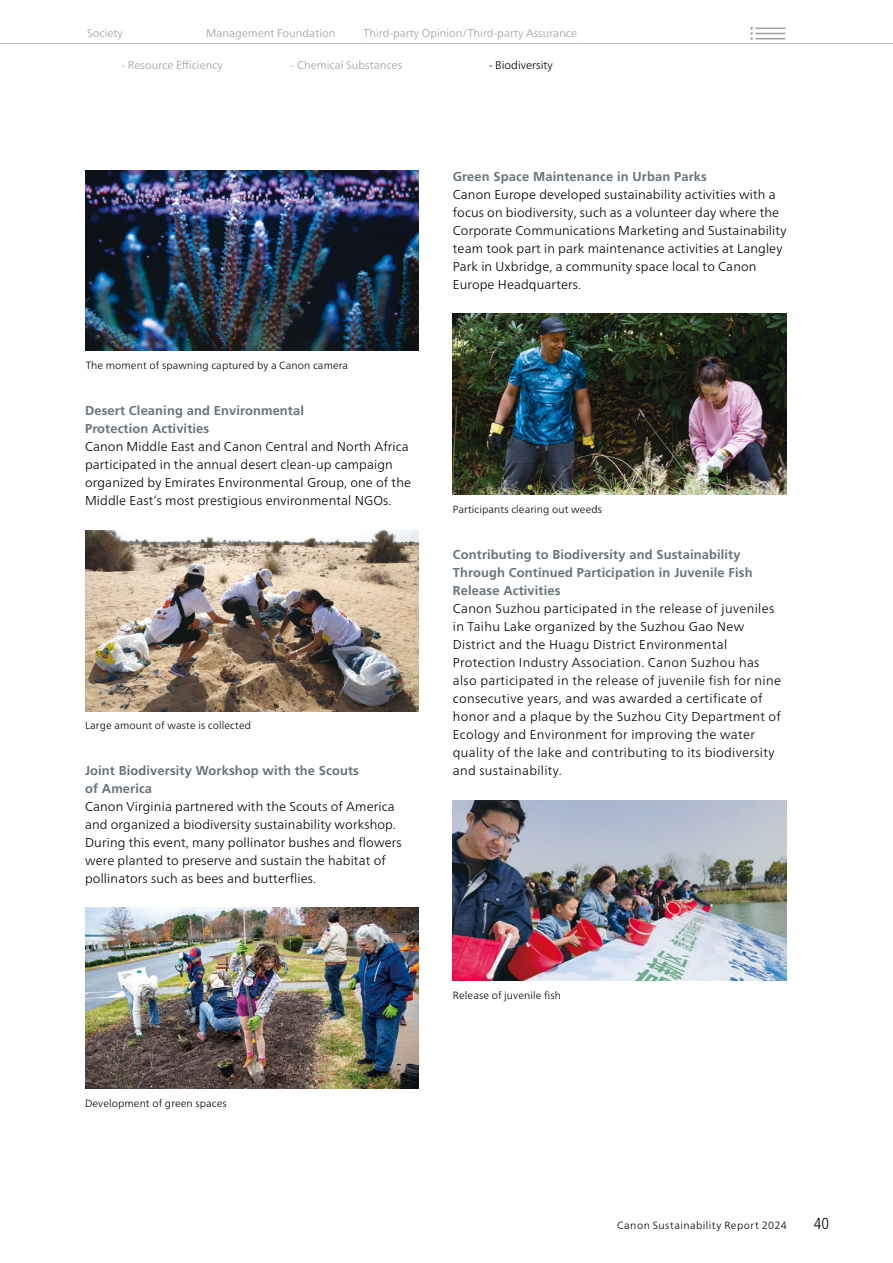
<style>
.page{position:relative;width:893px;height:1263px;background:#fff}
.page>*{position:absolute;margin:0;border:0;box-sizing:border-box;transform-origin:0 0}
.t1{font:300 condensed 15.9px "Frutiger LT Std";color:#000}
.t2{font:300 12.9px/18px "Frutiger Neue LT Pro";letter-spacing:.01em;color:#000}
.t3{font:700 12.9px/18px "Frutiger LT Std";letter-spacing:.01em;color:#67747c}
.t4{font:300 11.25px "Frutiger Neue LT Pro";color:#9fa0a0}
.t5{font:300 11.25px "Frutiger Neue LT Pro";color:#000}
.t6{font:300 10.5px "Frutiger Neue LT Pro";letter-spacing:.01em;color:#000}
.t7{font:300 10.5px "Frutiger Neue LT Pro";letter-spacing:.045em;color:#000}
</style>
<div class="page">
<img style="left:85px;top:530px;width:334px;height:181px">
<img style="left:85px;top:908px;width:334px;height:181px">
<img style="left:453px;top:314px;width:334px;height:181px">
<img style="left:453px;top:800px;width:334px;height:181px">
<img style="left:85px;top:170px;width:334px;height:181px">
<hr style="left:0;top:43px;width:85px;height:1px;background:#b5b6b6">
<hr style="left:85px;top:43px;width:119px;height:1px;background:#b5b6b6">
<hr style="left:204px;top:43px;width:157px;height:1px;background:#b5b6b6">
<hr style="left:361px;top:43px;width:222px;height:1px;background:#b5b6b6">
<hr style="left:583px;top:43px;width:161px;height:1px;background:#b5b6b6">
<hr style="left:744px;top:43px;width:149px;height:1px;background:#b5b6b6">
<svg style="left:750px;top:27px;width:35px;height:13px"></svg>
<p class="t4" style="left:87px;top:26px;width:37px">Society</p>
<p class="t4" style="left:206px;top:26px;width:131px">Management Foundation</p>
<p class="t4" style="left:364px;top:26px;width:215px">Third-party Opinion/Third-party Assurance</p>
<p class="t4" style="left:122px;top:58px;width:103px">- Resource Efficiency</p>
<p class="t4" style="left:291px;top:58px;width:113px">- Chemical Substances</p>
<p class="t5" style="left:489px;top:58px;width:65px">- Biodiversity</p>
<p class="t6" style="left:86px;top:359px;width:264px">The moment of spawning captured by a Canon camera</p>
<p class="t3" style="left:85px;top:401px;width:220px">Desert Cleaning and Environmental<br>Protection Activities</p>
<p class="t2" style="left:85px;top:437px;width:327px">Canon Middle East and Canon Central and North Africa participated in the annual desert clean-up campaign organized by Emirates Environmental Group, one of the Middle East’s most prestigious environmental NGOs.</p>
<p class="t6" style="left:85px;top:719px;width:168px">Large amount of waste is collected</p>
<p class="t3" style="left:85px;top:761px;width:275px">Joint Biodiversity Workshop with the Scouts of America</p>
<p class="t2" style="left:85px;top:797px;width:318px">Canon Virginia partnered with the Scouts of America and organized a biodiversity sustainability workshop.<br>During this event, many pollinator bushes and flowers were planted to preserve and sustain the habitat of pollinators such as bees and butterflies.</p>
<p class="t6" style="left:85px;top:1097px;width:143px">Development of green spaces</p>
<p class="t3" style="left:453px;top:167px;width:256px">Green Space Maintenance in Urban Parks</p>
<p class="t2" style="left:453px;top:185px;width:335px">Canon Europe developed sustainability activities with a focus on biodiversity, such as a volunteer day where the Corporate Communications Marketing and Sustainability team took part in park maintenance activities at Langley Park in Uxbridge, a community space local to Canon Europe Headquarters.</p>
<p class="t6" style="left:453px;top:503px;width:151px">Participants clearing out weeds</p>
<p class="t3" style="left:453px;top:546px;width:301px">Contributing to Biodiversity and Sustainability<br>Through Continued Participation in Juvenile Fish<br>Release Activities</p>
<p class="t2" style="left:453px;top:600px;width:330px">Canon Suzhou participated in the release of juveniles in Taihu Lake organized by the Suzhou Gao New District and the Huagu District Environmental Protection Industry Association. Canon Suzhou has also participated in the release of juvenile fish for nine consecutive years, and was awarded a certificate of honor and a plaque by the Suzhou City Department of Ecology and Environment for improving the water quality of the lake and contributing to its biodiversity and sustainability.</p>
<p class="t6" style="left:453px;top:989px;width:110px">Release of juvenile fish</p>
<p class="t7" style="left:617px;top:1219px;width:171px">Canon Sustainability Report 2024</p>
<p class="t1" style="left:814px;top:1214px;width:17px">40</p>
</div>
